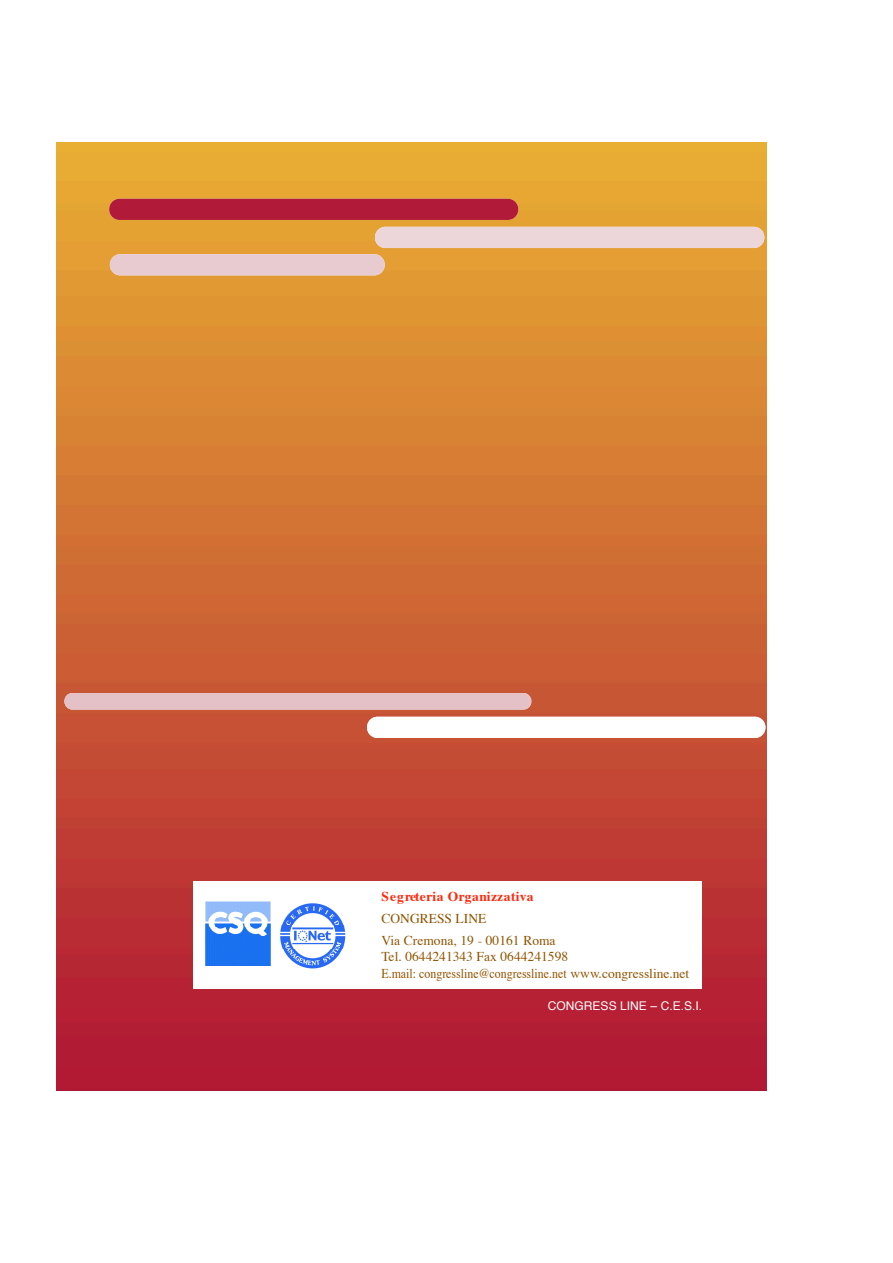
<style>
.page{position:relative;width:893px;height:1263px;background:#fff}
.page>*{position:absolute;margin:0;border:0;box-sizing:border-box;transform-origin:0 0}
.t1{font:13.5px/21.9px "Times";color:#915400}
.t2{font:700 13.5px "Times";letter-spacing:.025em;color:#ff280d}
.t3{font:12px "Helvetica";color:#fff}
</style>
<div class="page">
<img style="left:57px;top:143px;width:709px;height:948px">
<div style="left:64px;top:693px;width:467px;height:17px;background:#e3c1c7"></div>
<svg style="left:367px;top:717px;width:398px;height:21px"></svg>
<div style="left:193px;top:881px;width:509px;height:108px;background:#fff"></div>
<img style="left:206px;top:901px;width:64px;height:65px">
<img style="left:280px;top:903px;width:66px;height:66px">
<div style="left:109px;top:199px;width:409px;height:21px;background:#b11a38"></div>
<div style="left:110px;top:254px;width:274px;height:21px;background:#e7cbd0"></div>
<div style="left:375px;top:227px;width:389px;height:21px;background:#ecd6da"></div>
<p class="t2" style="left:381px;top:891px;width:154px">S e g reteria Organizzativa</p>
<p class="t1" style="left:381px;top:908px;width:176px">CONGRESS LINE<br>Via Cremona, 19 - 00161 Roma</p>
<p class="t1" style="left:381px;top:950px;width:309px;line-height:16.5px">Tel. 0644241343 Fax 0644241598<br>E.mail: congressline@congressline.net www.congressline.net</p>
<p class="t3" style="left:548px;top:1001px;width:156px">CONGRESS LINE – C.E.S.I.</p>
</div>
